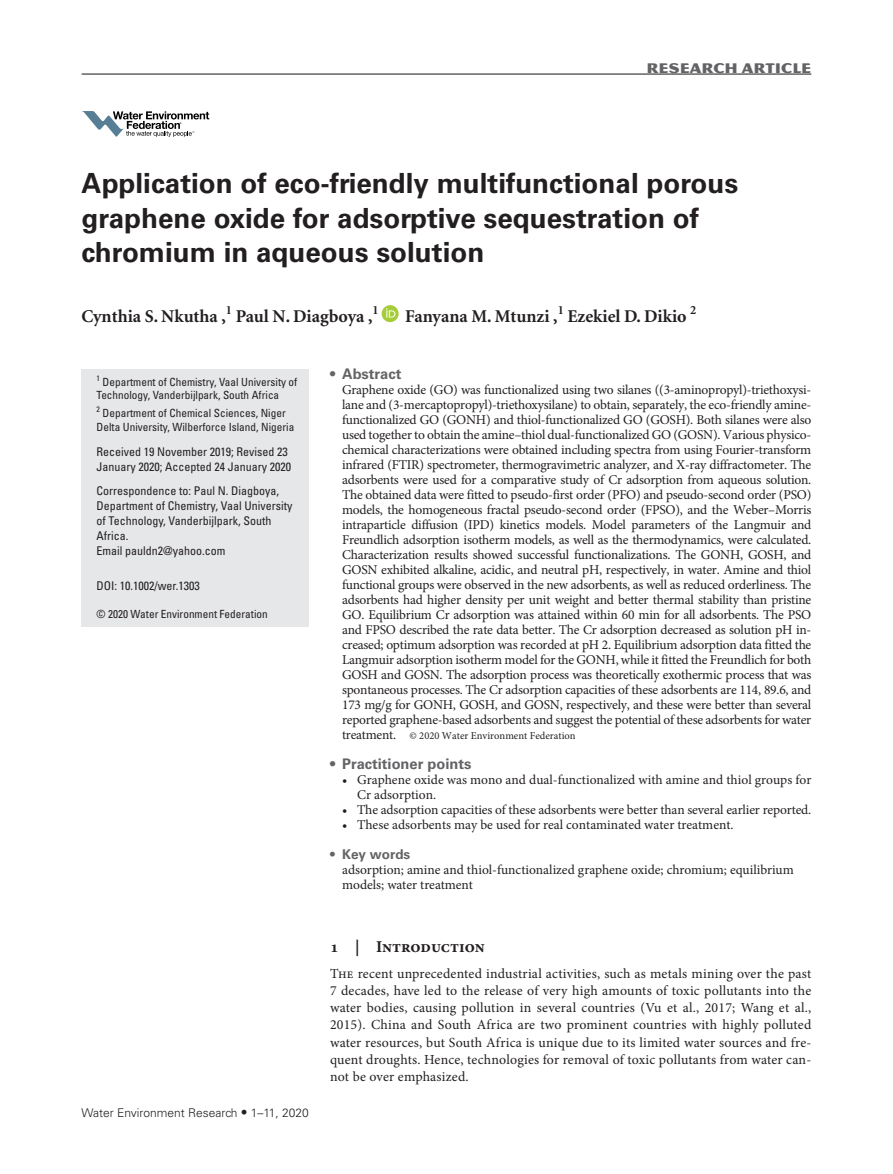
<style>
.page{position:relative;width:893px;height:1174px;background:#fff}
.page>*{position:absolute;margin:0;border:0;box-sizing:border-box;transform-origin:0 0}
.t1{font:700 27.75px/34.5px "Univers LT Std";color:#231f20}
.t2{font:700 18px "Minion";color:#231f20}
.t3{font:700 16.5px "Minion Pro";color:#231f20}
.t4{font:15px "Magnesium MVB Std";color:#636366}
.t5{font:700 14.7px "Univers LT Std";color:#636366}
.t6{font:13.8px/17.2px "Minion Pro";letter-spacing:.01em;color:#231f20;text-align:justify}
.t7{font:13.5px/15px "Minion Pro";color:#231f20}
.t8{font:700 13.5px "Univers LT Std";color:#636366}
.t9{font:condensed 12px/15px "Univers LT Std";color:#231f20}
.t10{font:300 12px "Univers LT Std";color:#231f20}
.t11{font:condensed 11.25px/13.5px "Univers LT Std";color:#231f20}
.t12{font:10.5px "Minion Pro";color:#231f20}
.t13{font:condensed 7.8px "Univers LT Std";color:#231f20}
.s1{font-size:13.5px}
</style>
<div class="page">
<svg style="left:82px;top:111px;width:127px;height:26px"></svg>
<hr style="left:82px;top:73px;width:729px;height:2px;background:#636366">
<div style="left:82px;top:369px;width:227px;height:257px;background:#e6e7e9"></div>
<svg style="left:382px;top:305px;width:17px;height:17px"></svg>
<svg style="left:386px;top:308px;width:9px;height:9px"></svg>
<p class="t4" style="left:646px;top:59px;width:166px">RESEARCH ARTICLE</p>
<h1 class="t1" style="left:82px;top:166px;width:658px">Application of eco-friendly multifunctional porous graphene oxide for adsorptive sequestration of chromium in aqueous solution</h1>
<h2 class="t2" style="left:82px;top:307px;width:298px">Cynthia S. Nkutha ,<sup>1</sup> Paul N. Diagboya ,<sup>1</sup></h2>
<h2 class="t2" style="left:405px;top:307px;width:293px">Fanyana M. Mtunzi ,<sup>1</sup> Ezekiel D. Dikio <sup>2</sup></h2>
<p class="t13" style="left:97px;top:373px;width:5px">1</p>
<p class="t11" style="left:97px;top:375px;width:202px;text-indent:6px">Department of Chemistry, Vaal University of<br>Technology, Vanderbijlpark, South Africa</p>
<p class="t13" style="left:97px;top:404px;width:5px">2</p>
<p class="t11" style="left:97px;top:406px;width:199px;text-align:center">Department of Chemical Sciences, Niger<br>Delta University, Wilberforce Island, Nigeria</p>
<p class="t9" style="left:97px;top:443px;width:196px">Received 19 November 2019; Revised 23<br>January 2020; Accepted 24 January 2020</p>
<p class="t9" style="left:97px;top:483px;width:197px">Correspondence to: Paul N. Diagboya,<br>Department of Chemistry, Vaal University of Technology, Vanderbijlpark, South<br>Africa.<br>Email pauldn2@yahoo.com</p>
<p class="t9" style="left:97px;top:578px;width:105px">DOI: 10.1002/wer.1303</p>
<p class="t11" style="left:97px;top:607px;width:173px">© 2020 Water Environment Federation</p>
<p class="t10" style="left:82px;top:1105px;width:229px">Water Environment Research <span class="s1">•</span> 1–11, 2020</p>
<p class="t5" style="left:330px;top:365px;width:73px">• Abstract</p>
<p class="t7" style="left:342px;top:382px;width:471px;text-align:justify">Graphene oxide (GO) was functionalized using two silanes ((3-aminopropyl)-triethoxysi&shy;lane and (3-mercaptopropyl)-triethoxysilane) to obtain, separately, the eco-friendly amine&shy;functionalized GO (GONH) and thiol-functionalized GO (GOSH). Both silanes were also used together to obtain the amine–thiol dual-functionalized GO (GOSN). Various physico&shy;chemical characterizations were obtained including spectra from using Fourier-transform infrared (FTIR) spectrometer, thermogravimetric analyzer, and X-ray diffractometer. The adsorbents were used for a comparative study of Cr adsorption from aqueous solution.<br>The obtained data were fitted to pseudo-first order (PFO) and pseudo-second order (PSO) models, the homogeneous fractal pseudo-second order (FPSO), and the Weber–Morris intraparticle diffusion (IPD) kinetics models. Model parameters of the Langmuir and Freundlich adsorption isotherm models, as well as the thermodynamics, were calculated.<br>Characterization results showed successful functionalizations. The GONH, GOSH, and GOSN exhibited alkaline, acidic, and neutral pH, respectively, in water. Amine and thiol functional groups were observed in the new adsorbents, as well as reduced orderliness. The adsorbents had higher density per unit weight and better thermal stability than pristine GO. Equilibrium Cr adsorption was attained within 60 min for all adsorbents. The PSO and FPSO described the rate data better. The Cr adsorption decreased as solution pH in&shy;creased; optimum adsorption was recorded at pH 2. Equilibrium adsorption data fitted the Langmuir adsorption isotherm model for the GONH, while it fitted the Freundlich for both GOSH and GOSN. The adsorption process was theoretically exothermic process that was spontaneous processes. The Cr adsorption capacities of these adsorbents are 114, 89.6, and 173 mg/g for GONH, GOSH, and GOSN, respectively, and these were better than several reported graphene-based adsorbents and suggest the potential of these adsorbents for water</p>
<p class="t12" style="left:342px;top:729px;width:235px"><span class="s1">treatment.</span> © 2020 Water Environment Federation</p>
<p class="t5" style="left:330px;top:755px;width:143px">• Practitioner points</p>
<p class="t7" style="left:357px;top:772px;width:456px;text-indent:-15px">• Graphene oxide was mono and dual-functionalized with amine and thiol groups for<br>Cr adsorption.</p>
<p class="t7" style="left:342px;top:802px;width:471px">• The adsorption capacities of these adsorbents were better than several earlier reported.</p>
<p class="t7" style="left:342px;top:817px;width:393px">• These adsorbents may be used for real contaminated water treatment.</p>
<p class="t8" style="left:330px;top:846px;width:82px">• Key words</p>
<p class="t7" style="left:342px;top:862px;width:453px">adsorption; amine and thiol-functionalized graphene oxide; chromium; equilibrium models; water treatment</p>
<p class="t3" style="left:330px;top:934px;width:156px">1 | Introduction</p>
<p class="t6" style="left:330px;top:964px;width:483px">The recent unprecedented industrial activities, such as metals mining over the past 7 decades, have led to the release of very high amounts of toxic pollutants into the water bodies, causing pollution in several countries (Vu et al., 2017; Wang et al., 2015). China and South Africa are two prominent countries with highly polluted water resources, but South Africa is unique due to its limited water sources and fre&shy;quent droughts. Hence, technologies for removal of toxic pollutants from water can&shy;not be over emphasized.</p>
</div>
